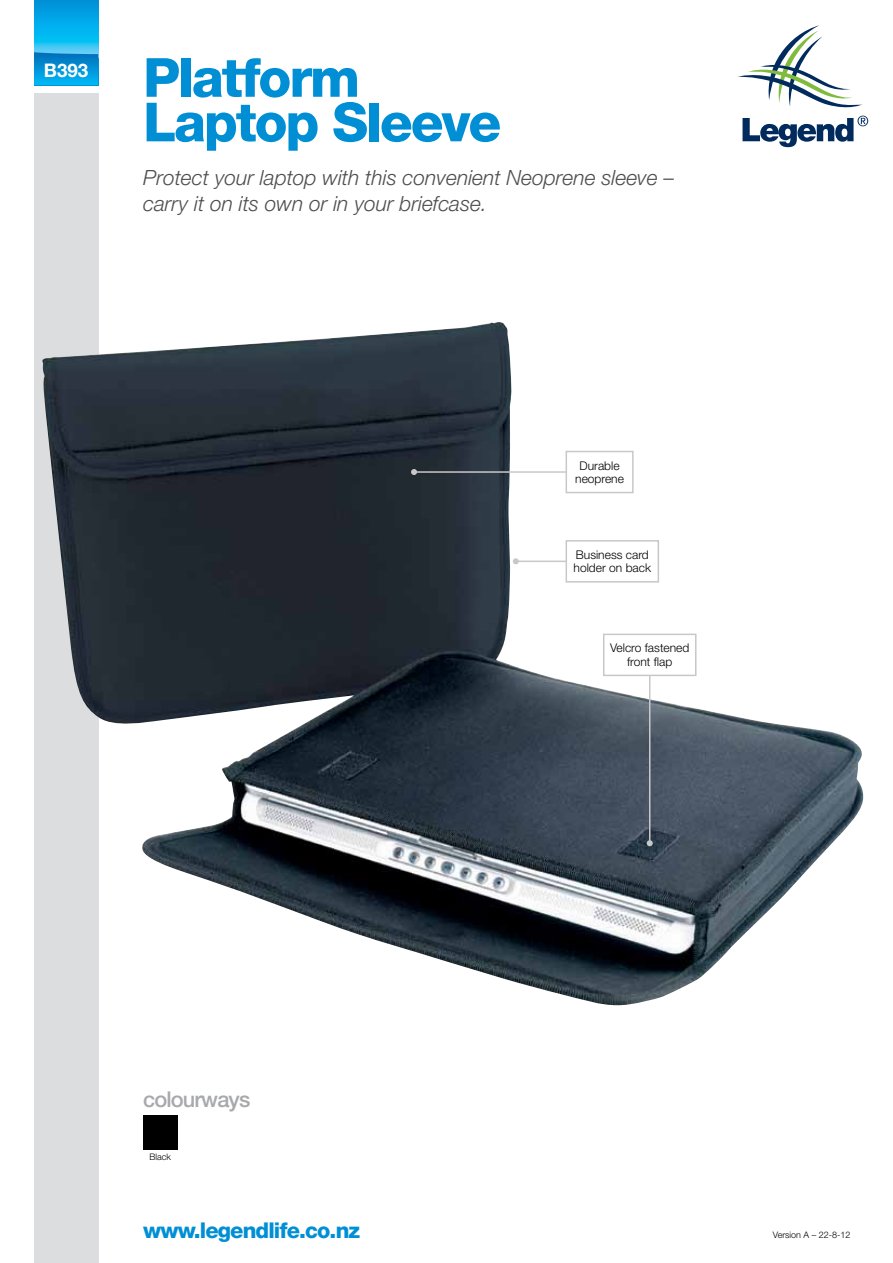
<style>
.page{position:relative;width:893px;height:1263px;background:#fff}
.page>*{position:absolute;margin:0;border:0;box-sizing:border-box;transform-origin:0 0}
.t1{font:800 54px/44.5px "Helvetica Neue LT Std";letter-spacing:-.04em;color:#008fd5}
.t2{font:800 21.75px "Helvetica Neue LT Std";letter-spacing:-.04em;color:#008fd5}
.t3{font:500 21.75px "Helvetica Neue LT Std";letter-spacing:-.04em;color:#a7a9ac}
.t4{font:italic 300 21px/25.5px "Helvetica Neue LT Std";color:#4d4d4f}
.t5{font:700 18.75px "Helvetica Neue LT Std";color:#fff}
.t6{font:300 12px/13.5px "Helvetica Neue LT Std";color:#000;text-align:center}
.t7{font:300 9px "Helvetica Neue LT Std";color:#000}
</style>
<div class="page">
<div style="left:34px;top:94px;width:64px;height:1169px;background:#dcddde"></div>
<img style="left:42px;top:322px;width:822px;height:683px">
<svg style="left:34px;top:0;width:64px;height:52px;background:#0caeea"></svg>
<svg style="left:34px;top:52px;width:64px;height:33px;background:#0497d9"></svg>
<svg style="left:737px;top:25px;width:131px;height:122px"></svg>
<hr style="left:649px;top:659px;width:1px;height:184px;background:#c7c8ca">
<svg style="left:647px;top:840px;width:6px;height:6px"></svg>
<hr style="left:414px;top:471px;width:174px;height:2px;background:#c7c8ca">
<svg style="left:411px;top:469px;width:6px;height:6px"></svg>
<hr style="left:516px;top:561px;width:72px;height:1px;background:#c7c8ca">
<svg style="left:513px;top:558px;width:6px;height:6px"></svg>
<div style="left:566px;top:451px;width:67px;height:41px;background:#fff"></div>
<div style="left:566px;top:451px;width:68px;height:42px;border:2px solid #c7c8ca"></div>
<div style="left:604px;top:634px;width:92px;height:41px;background:#fff"></div>
<div style="left:603px;top:634px;width:93px;height:42px;border:2px solid #c7c8ca"></div>
<div style="left:566px;top:541px;width:92px;height:41px;background:#fff"></div>
<div style="left:566px;top:540px;width:93px;height:43px;border:2px solid #c7c8ca"></div>
<div style="left:143px;top:1116px;width:34px;height:34px;background:#000"></div>
<p class="t5" style="left:44px;top:58px;width:46px">B393</p>
<h1 class="t1" style="left:143px;top:55px;width:360px">Platform<br>Laptop Sleeve</h1>
<p class="t4" style="left:143px;top:165px;width:532px">Protect your laptop with this convenient Neoprene sleeve – carry it on its own or in your briefcase.</p>
<p class="t6" style="left:575px;top:458px;width:50px">Durable neoprene</p>
<p class="t6" style="left:574px;top:548px;width:79px;text-align:left">Business card holder on back</p>
<p class="t6" style="left:610px;top:641px;width:81px">Velcro fastened front flap</p>
<p class="t3" style="left:143px;top:1086px;width:109px">colourways</p>
<p class="t7" style="left:149px;top:1151px;width:23px">Black</p>
<p class="t2" style="left:143px;top:1217px;width:219px">www.legendlife.co.nz</p>
<p class="t7" style="left:773px;top:1229px;width:79px">Version A – 22-8-12</p>
</div>
